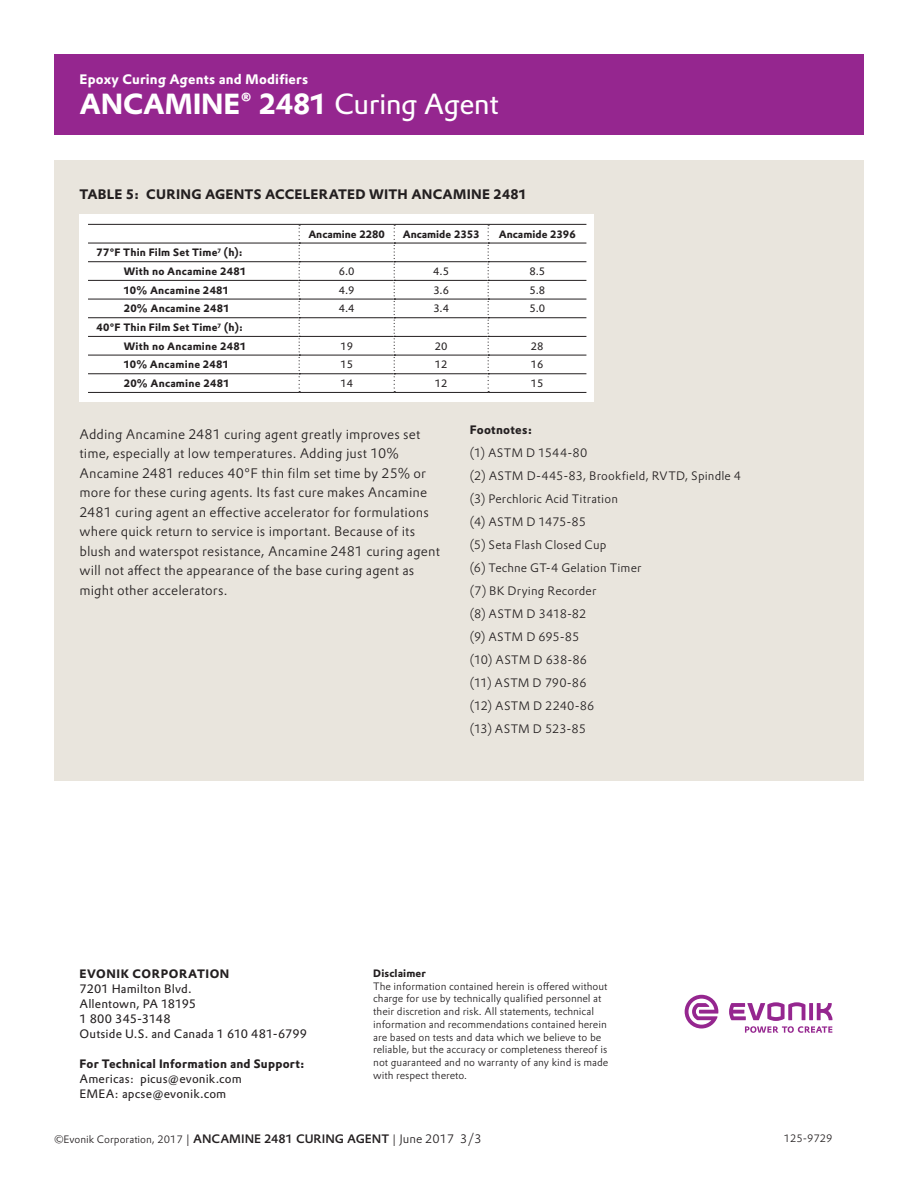
<style>
.page{position:relative;width:918px;height:1188px;background:#fff}
.page>*{position:absolute;margin:0;border:0;box-sizing:border-box;transform-origin:0 0}
.t1{font:700 28.5px "Evonik Prokyon";letter-spacing:-.005em;color:#fff}
.t2{font:300 13.5px/19.5px "Evonik Prokyon";letter-spacing:.01em;color:#231f20}
.t3{font:700 13.5px "Evonik Prokyon";letter-spacing:.02em;color:#231f20}
.t4{font:700 13.5px "Evonik Prokyon";letter-spacing:.015em;color:#fff}
.t5{font:300 12px/23px "Evonik Prokyon";letter-spacing:.015em;color:#231f20}
.t6{font:12px/15px "Evonik Prokyon";letter-spacing:.015em;color:#231f20}
.t7{font:700 12px "Evonik Prokyon";letter-spacing:.02em;color:#231f20}
.t8{font:700 12px "Evonik Prokyon";letter-spacing:.045em;color:#231f20}
.t9{font:300 10.5px/12.8px "Evonik Prokyon";color:#231f20}
.t10{font:700 10.5px/18.8px "Evonik Prokyon";letter-spacing:.02em;color:#231f20}
.t11{font:10.5px "Evonik Prokyon";color:#231f20}
.t12{font:700 10.5px "Evonik Prokyon";color:#231f20}
.s1{font-weight:400}
.s2{font-size:12px}
.s3{font-weight:500;font-size:12px}
</style>
<div class="page">
<div style="left:54px;top:54px;width:810px;height:81px;background:#95268f"></div>
<svg style="left:685px;top:995px;width:33px;height:34px"></svg>
<svg style="left:729px;top:1002px;width:104px;height:31px"></svg>
<div style="left:54px;top:160px;width:810px;height:621px;background:#e9e5dd"></div>
<div style="left:80px;top:215px;width:514px;height:187px;background:#fff"></div>
<hr style="left:88px;top:224px;width:211px;height:1px;background:#231f20">
<hr style="left:88px;top:243px;width:211px;height:1px;background:#231f20">
<hr style="left:88px;top:261px;width:211px;height:1px;background:#231f20">
<hr style="left:88px;top:280px;width:211px;height:1px;background:#231f20">
<hr style="left:88px;top:299px;width:211px;height:1px;background:#231f20">
<hr style="left:88px;top:317px;width:211px;height:1px;background:#231f20">
<hr style="left:88px;top:336px;width:211px;height:1px;background:#231f20">
<hr style="left:88px;top:355px;width:211px;height:1px;background:#231f20">
<hr style="left:88px;top:374px;width:211px;height:1px;background:#231f20">
<hr style="left:88px;top:392px;width:211px;height:1px;background:#231f20">
<hr style="left:299px;top:224px;width:95px;height:1px;background:#231f20">
<hr style="left:394px;top:224px;width:94px;height:1px;background:#231f20">
<hr style="left:488px;top:224px;width:98px;height:1px;background:#231f20">
<hr style="left:300px;top:243px;width:94px;height:1px;background:#231f20">
<hr style="left:395px;top:243px;width:93px;height:1px;background:#231f20">
<hr style="left:489px;top:243px;width:97px;height:1px;background:#231f20">
<hr style="left:300px;top:261px;width:94px;height:1px;background:#231f20">
<hr style="left:395px;top:261px;width:93px;height:1px;background:#231f20">
<hr style="left:489px;top:261px;width:97px;height:1px;background:#231f20">
<hr style="left:300px;top:280px;width:94px;height:1px;background:#231f20">
<hr style="left:395px;top:280px;width:93px;height:1px;background:#231f20">
<hr style="left:489px;top:280px;width:97px;height:1px;background:#231f20">
<hr style="left:300px;top:299px;width:94px;height:1px;background:#231f20">
<hr style="left:395px;top:299px;width:93px;height:1px;background:#231f20">
<hr style="left:489px;top:299px;width:97px;height:1px;background:#231f20">
<hr style="left:300px;top:317px;width:94px;height:1px;background:#231f20">
<hr style="left:395px;top:317px;width:93px;height:1px;background:#231f20">
<hr style="left:489px;top:317px;width:97px;height:1px;background:#231f20">
<hr style="left:300px;top:336px;width:94px;height:1px;background:#231f20">
<hr style="left:395px;top:336px;width:93px;height:1px;background:#231f20">
<hr style="left:489px;top:336px;width:97px;height:1px;background:#231f20">
<hr style="left:300px;top:355px;width:94px;height:1px;background:#231f20">
<hr style="left:395px;top:355px;width:93px;height:1px;background:#231f20">
<hr style="left:489px;top:355px;width:97px;height:1px;background:#231f20">
<hr style="left:300px;top:374px;width:94px;height:1px;background:#231f20">
<hr style="left:395px;top:374px;width:93px;height:1px;background:#231f20">
<hr style="left:489px;top:374px;width:97px;height:1px;background:#231f20">
<hr style="left:299px;top:392px;width:95px;height:1px;background:#231f20">
<hr style="left:394px;top:392px;width:94px;height:1px;background:#231f20">
<hr style="left:488px;top:392px;width:98px;height:1px;background:#231f20">
<svg style="left:299px;top:225px;width:1px;height:167px"></svg>
<svg style="left:394px;top:225px;width:1px;height:167px"></svg>
<svg style="left:488px;top:225px;width:1px;height:167px"></svg>
<p class="t4" style="left:80px;top:69px;width:230px">Epoxy Curing Agents and Modifiers</p>
<h1 class="t1" style="left:80px;top:81px;width:421px">ANCAMINE® 2481 <span class="s1">Curing Agent</span></h1>
<p class="t3" style="left:80px;top:184px;width:449px">TABLE 5: CURING AGENTS ACCELERATED WITH ANCAMINE 2481</p>
<p class="t10" style="left:124px;top:242px;width:124px;text-indent:-27px">77°F Thin Film Set Time<sup>7</sup> (h):<br>With no Ancamine 2481</p>
<p class="t12" style="left:308px;top:225px;width:78px">Ancamine 2280</p>
<p class="t12" style="left:403px;top:225px;width:78px">Ancamide 2353</p>
<p class="t12" style="left:499px;top:225px;width:78px">Ancamide 2396</p>
<p class="t11" style="left:339px;top:263px;width:17px">6.0</p>
<p class="t11" style="left:433px;top:263px;width:17px">4.5</p>
<p class="t11" style="left:529px;top:263px;width:17px">8.5</p>
<p class="t10" style="left:124px;top:280px;width:107px">10% Ancamine 2481</p>
<p class="t11" style="left:339px;top:282px;width:17px">4.9</p>
<p class="t11" style="left:433px;top:282px;width:17px">3.6</p>
<p class="t11" style="left:529px;top:282px;width:17px">5.8</p>
<p class="t10" style="left:124px;top:298px;width:107px">20% Ancamine 2481</p>
<p class="t11" style="left:339px;top:301px;width:17px">4.4</p>
<p class="t11" style="left:433px;top:301px;width:17px">3.4</p>
<p class="t11" style="left:529px;top:301px;width:17px">5.0</p>
<p class="t10" style="left:124px;top:317px;width:124px;text-indent:-27px">40°F Thin Film Set Time<sup>7</sup> (h):<br>With no Ancamine 2481</p>
<p class="t11" style="left:340px;top:338px;width:14px">19</p>
<p class="t11" style="left:435px;top:338px;width:14px">20</p>
<p class="t11" style="left:531px;top:338px;width:14px">28</p>
<p class="t10" style="left:124px;top:354px;width:107px">10% Ancamine 2481</p>
<p class="t11" style="left:340px;top:357px;width:14px">15</p>
<p class="t11" style="left:435px;top:357px;width:14px">12</p>
<p class="t11" style="left:531px;top:357px;width:14px">16</p>
<p class="t10" style="left:124px;top:373px;width:107px">20% Ancamine 2481</p>
<p class="t11" style="left:340px;top:375px;width:14px">14</p>
<p class="t11" style="left:435px;top:375px;width:14px">12</p>
<p class="t11" style="left:531px;top:375px;width:14px">15</p>
<p class="t2" style="left:80px;top:423px;width:362px">Adding Ancamine 2481 curing agent greatly improves set time, especially at low temperatures. Adding just 10% Ancamine 2481 reduces 40°F thin film set time by 25% or more for these curing agents. Its fast cure makes Ancamine 2481 curing agent an effective accelerator for formulations where quick return to service is important. Because of its blush and waterspot resistance, Ancamine 2481 curing agent will not affect the appearance of the base curing agent as might other accelerators.</p>
<p class="t7" style="left:470px;top:420px;width:64px">Footnotes:</p>
<p class="t5" style="left:470px;top:441px;width:273px">(1) ASTM D 1544-80<br>(2) ASTM D-445-83, Brookfield, RVTD, Spindle 4 (3) Perchloric Acid Titration<br>(4) ASTM D 1475-85<br>(5) Seta Flash Closed Cup<br>(6) Techne GT-4 Gelation Timer<br>(7) BK Drying Recorder<br>(8) ASTM D 3418-82<br>(9) ASTM D 695-85<br>(10) ASTM D 638-86<br>(11) ASTM D 790-86<br>(12) ASTM D 2240-86<br>(13) ASTM D 523-85</p>
<p class="t8" style="left:80px;top:964px;width:151px">EVONIK CORPORATION</p>
<p class="t6" style="left:80px;top:981px;width:229px">7201 Hamilton Blvd.<br>Allentown, PA 18195<br>1 800 345-3148<br>Outside U.S. and Canada 1 610 481-6799</p>
<p class="t7" style="left:80px;top:1054px;width:227px">For Technical Information and Support:</p>
<p class="t6" style="left:80px;top:1071px;width:164px">Americas: picus@evonik.com<br>EMEA: apcse@evonik.com</p>
<p class="t10" style="left:373px;top:963px;width:54px">Disclaimer</p>
<p class="t9" style="left:373px;top:979px;width:237px">The information contained herein is offered without charge for use by technically qualified personnel at their discretion and risk. All statements, technical information and recommendations contained herein are based on tests and data which we believe to be reliable, but the accuracy or completeness thereof is not guaranteed and no warranty of any kind is made with respect thereto.</p>
<p class="t9" style="left:54px;top:1132px;width:429px">©Evonik Corporation, 2017 <span class="s2">|</span> <span class="s3">ANCAMINE 2481 CURING AGENT</span> <span class="s2">| June 2017 3/3</span></p>
<p class="t9" style="left:784px;top:1131px;width:50px">125-9729</p>
</div>
